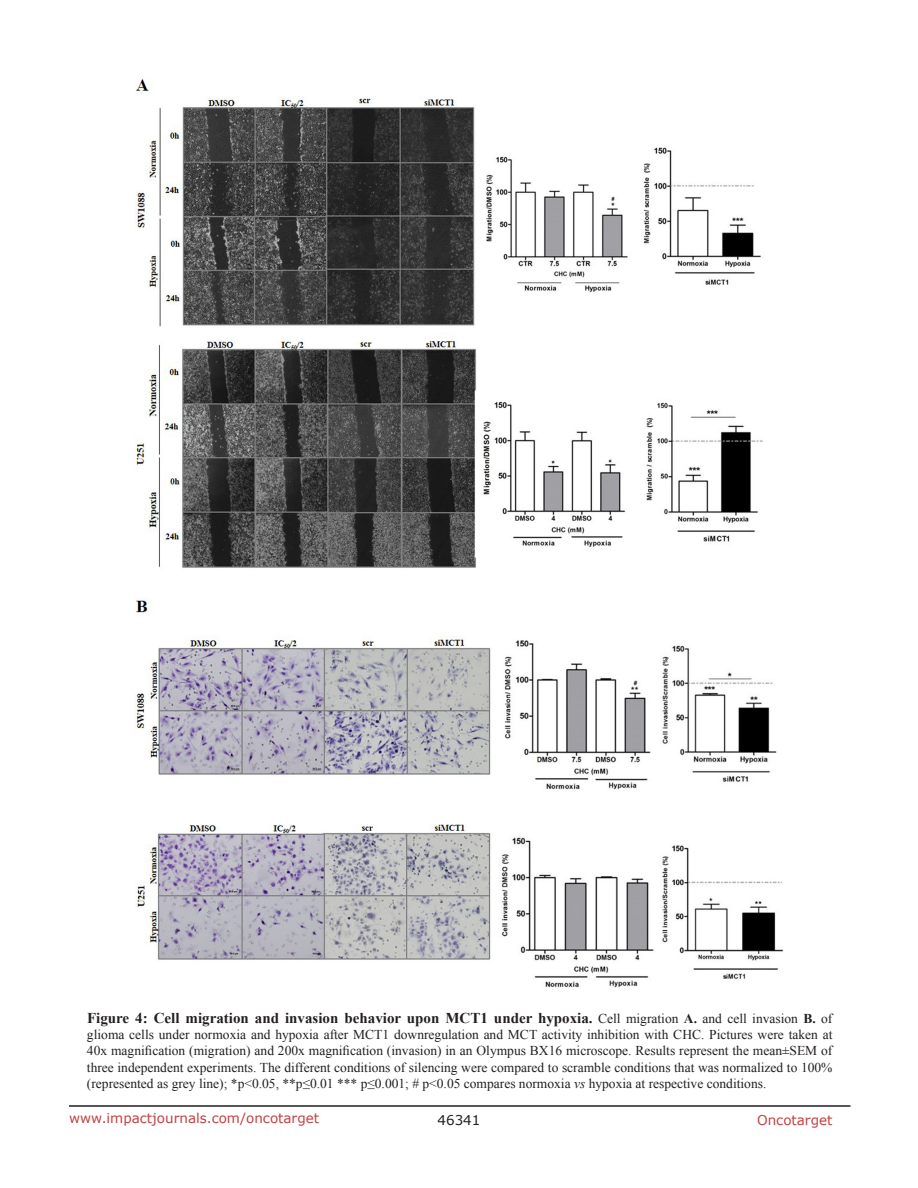
<style>
.page{position:relative;width:918px;height:1188px;background:#fff}
.page>*{position:absolute;margin:0;border:0;box-sizing:border-box;transform-origin:0 0}
.t1{font:700 15px "Times New Roman";color:#231f20}
.t2{font:13.5px/16.2px "Times New Roman";color:#231f20;text-align:justify}
.t3{font:13.5px "Verdana";color:#c24141}
.t4{font:13.5px "Verdana";color:#231f20}
.s1{font-weight:400;font-size:13.5px}
.s2{font-size:13.5px}
.s3{font-style:italic}
</style>
<div class="page">
<hr style="left:69px;top:1105px;width:781px;height:2px;background:#231f20">
<img style="left:135px;top:78px;width:649px;height:910px">
<p class="t1" style="left:87px;top:1008px;width:747px">Figure 4: Cell migration and invasion behavior upon MCT1 under hypoxia. <span class="s1">Cell migration</span> <span class="s2">A.</span> <span class="s1">and cell invasion</span> <span class="s2">B.</span> <span class="s1">of</span></p>
<p class="t2" style="left:87px;top:1026px;width:747px">glioma cells under normoxia and hypoxia after MCT1 downregulation and MCT activity inhibition with CHC. Pictures were taken at 40x magnification (migration) and 200x magnification (invasion) in an Olympus BX16 microscope. Results represent the mean±SEM of three independent experiments. The different conditions of silencing were compared to scramble conditions that was normalized to 100% (represented as grey line); *p&lt;0.05, **p≤0.01 *** p≤0.001; # p&lt;0.05 compares normoxia <span class="s3">vs</span> hypoxia at respective conditions.</p>
<p class="t3" style="left:69px;top:1109px;width:252px">www.impactjournals.com/oncotarget</p>
<p class="t4" style="left:438px;top:1111px;width:44px">46341</p>
<p class="t3" style="left:757px;top:1111px;width:77px">Oncotarget</p>
</div>
